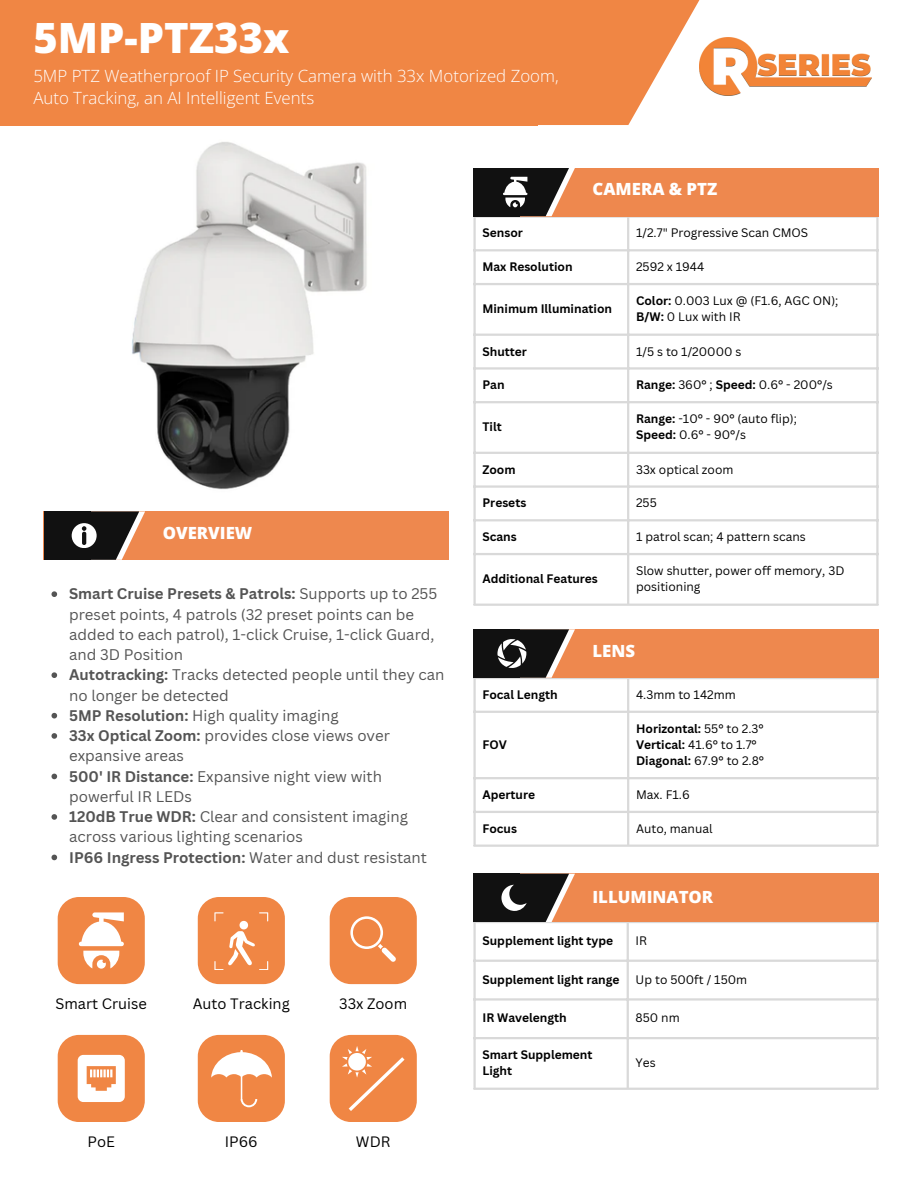
<style>
.page{position:relative;width:918px;height:1188px;background:#fff}
.page>*{position:absolute;margin:0;border:0;box-sizing:border-box;transform-origin:0 0}
.t1{font:800 41.7px "Open Sans";color:#fff}
.t2{font:300 16.8px/22.5px "Open Sans";color:#fff}
.t3{font:800 16.8px "Open Sans";color:#fff}
.t4{font:15px/20.2px "Canva Sans";color:#545454}
.t5{font:700 15px "Canva Sans";color:#545454}
.t6{font:14.7px "Canva Sans";color:#000}
.t7{font:12px/16px "Canva Sans";color:#000}
.t8{font:700 12px/16px "Canva Sans";color:#000}
.s1{font-weight:700}
.s2{font-weight:400}
</style>
<div class="page">
<svg style="left:538px;top:0;width:161px;height:125px;fill:#f08644"></svg>
<div style="left:0;top:0;width:538px;height:125px;background:#f08644"></div>
<div style="left:44px;top:511px;width:405px;height:49px;background:#ee884e"></div>
<div style="left:44px;top:511px;width:46px;height:49px;background:#111"></div>
<hr style="left:473px;top:218px;width:3px;height:386px;background:#d9d9d9">
<hr style="left:627px;top:218px;width:2px;height:386px;background:#d9d9d9">
<hr style="left:876px;top:218px;width:3px;height:386px;background:#d9d9d9">
<hr style="left:473px;top:215px;width:406px;height:3px;background:#d9d9d9">
<hr style="left:473px;top:249px;width:406px;height:2px;background:#d9d9d9">
<hr style="left:473px;top:283px;width:406px;height:2px;background:#d9d9d9">
<hr style="left:473px;top:334px;width:406px;height:2px;background:#d9d9d9">
<hr style="left:473px;top:367px;width:406px;height:3px;background:#d9d9d9">
<hr style="left:473px;top:401px;width:406px;height:2px;background:#d9d9d9">
<hr style="left:473px;top:452px;width:406px;height:2px;background:#d9d9d9">
<hr style="left:473px;top:485px;width:406px;height:3px;background:#d9d9d9">
<hr style="left:473px;top:519px;width:406px;height:2px;background:#d9d9d9">
<hr style="left:473px;top:553px;width:406px;height:2px;background:#d9d9d9">
<hr style="left:473px;top:604px;width:406px;height:2px;background:#d9d9d9">
<hr style="left:473px;top:679px;width:3px;height:166px;background:#d9d9d9">
<hr style="left:627px;top:679px;width:2px;height:166px;background:#d9d9d9">
<hr style="left:876px;top:679px;width:3px;height:166px;background:#d9d9d9">
<hr style="left:473px;top:677px;width:406px;height:2px;background:#d9d9d9">
<hr style="left:473px;top:711px;width:406px;height:2px;background:#d9d9d9">
<hr style="left:473px;top:777px;width:406px;height:2px;background:#d9d9d9">
<hr style="left:473px;top:811px;width:406px;height:2px;background:#d9d9d9">
<hr style="left:473px;top:845px;width:406px;height:2px;background:#d9d9d9">
<div style="left:330px;top:1035px;width:87px;height:87px;background:#f08644;border-radius:21px"></div>
<div style="left:198px;top:897px;width:87px;height:87px;background:#f08644;border-radius:21px"></div>
<div style="left:330px;top:897px;width:87px;height:87px;background:#f08644;border-radius:21px"></div>
<div style="left:198px;top:1035px;width:87px;height:87px;background:#f08644;border-radius:21px"></div>
<svg style="left:342px;top:1046px;width:63px;height:65px"></svg>
<svg style="left:211px;top:1050px;width:61px;height:57px"></svg>
<svg style="left:71px;top:511px;width:74px;height:49px"></svg>
<img style="left:699px;top:37px;width:173px;height:59px">
<div style="left:473px;top:168px;width:406px;height:48px;background:#ee884e"></div>
<div style="left:473px;top:168px;width:47px;height:48px;background:#111"></div>
<svg style="left:503px;top:168px;width:72px;height:48px"></svg>
<div style="left:473px;top:629px;width:406px;height:49px;background:#ee884e"></div>
<div style="left:473px;top:629px;width:47px;height:49px;background:#111"></div>
<img style="left:132px;top:142px;width:235px;height:348px">
<svg style="left:214px;top:912px;width:54px;height:58px"></svg>
<svg style="left:350px;top:916px;width:46px;height:45px"></svg>
<div style="left:58px;top:897px;width:87px;height:87px;background:#f08644;border-radius:21px"></div>
<div style="left:58px;top:1035px;width:87px;height:87px;background:#f08644;border-radius:21px"></div>
<svg style="left:78px;top:1055px;width:47px;height:47px"></svg>
<svg style="left:79px;top:912px;width:45px;height:57px"></svg>
<hr style="left:473px;top:923px;width:3px;height:165px;background:#d9d9d9">
<hr style="left:627px;top:923px;width:2px;height:165px;background:#d9d9d9">
<hr style="left:876px;top:923px;width:3px;height:165px;background:#d9d9d9">
<hr style="left:473px;top:921px;width:406px;height:2px;background:#d9d9d9">
<hr style="left:473px;top:960px;width:406px;height:2px;background:#d9d9d9">
<hr style="left:473px;top:998px;width:406px;height:3px;background:#d9d9d9">
<hr style="left:473px;top:1037px;width:406px;height:2px;background:#d9d9d9">
<hr style="left:473px;top:1088px;width:406px;height:2px;background:#d9d9d9">
<div style="left:473px;top:874px;width:406px;height:48px;background:#ee884e"></div>
<div style="left:473px;top:874px;width:47px;height:48px;background:#111"></div>
<svg style="left:501px;top:874px;width:74px;height:48px"></svg>
<svg style="left:497px;top:629px;width:78px;height:49px"></svg>
<svg style="left:52px;top:591px;width:5px;height:6px"></svg>
<svg style="left:52px;top:672px;width:5px;height:6px"></svg>
<svg style="left:52px;top:713px;width:5px;height:5px"></svg>
<svg style="left:52px;top:733px;width:5px;height:6px"></svg>
<svg style="left:52px;top:774px;width:5px;height:5px"></svg>
<svg style="left:52px;top:814px;width:5px;height:6px"></svg>
<svg style="left:52px;top:855px;width:5px;height:5px"></svg>
<p class="t1" style="left:33px;top:8px;width:258px">5MP-PTZ33x</p>
<p class="t2" style="left:33px;top:64px;width:527px">5MP PTZ Weatherproof IP Security Camera with 33x Motorized Zoom,<br>Auto Tracking, an AI Intelligent Events</p>
<p class="t3" style="left:593px;top:177px;width:126px">CAMERA &amp; PTZ</p>
<h1 class="t8" style="left:482px;top:225px;width:42px">Sensor</h1>
<h3 class="t7" style="left:636px;top:225px;width:174px">1/2.7" Progressive Scan CMOS</h3>
<p class="t8" style="left:482px;top:259px;width:92px">Max Resolution</p>
<p class="t7" style="left:636px;top:259px;width:70px">2592 x 1944</p>
<p class="t8" style="left:482px;top:300px;width:131px">Minimum Illumination</p>
<h2 class="t7" style="left:636px;top:292px;width:204px"><span class="s1">Color:</span> 0.003 Lux @ (F1.6, AGC ON);</h2>
<p class="t7" style="left:636px;top:308px;width:106px"><span class="s1">B/W:</span> 0 Lux with IR</p>
<p class="t3" style="left:163px;top:521px;width:91px">OVERVIEW</p>
<p class="t4" style="left:69px;top:583px;width:370px"><span class="s1">Smart Cruise Presets &amp; Patrols:</span> Supports up to 255 preset points, 4 patrols (32 preset points can be added to each patrol), 1-click Cruise, 1-click Guard, and 3D Position</p>
<p class="t4" style="left:69px;top:664px;width:377px"><span class="s1">Autotracking:</span> Tracks detected people until they can no longer be detected</p>
<p class="t4" style="left:69px;top:705px;width:271px"><span class="s1">5MP Resolution:</span> High quality imaging</p>
<p class="t4" style="left:69px;top:725px;width:322px"><span class="s1">33x Optical Zoom:</span> provides close views over expansive areas</p>
<p class="t4" style="left:69px;top:766px;width:314px"><span class="s1">500' IR Distance:</span> Expansive night view with powerful IR LEDs</p>
<p class="t4" style="left:69px;top:806px;width:340px"><span class="s1">120dB True WDR:</span> Clear and consistent imaging across various lighting scenarios</p>
<p class="t5" style="left:69px;top:846px;width:359px">IP66 Ingress Protection: <span class="s2">Water and dust resistant</span></p>
<p class="t6" style="left:56px;top:993px;width:93px">Smart Cruise</p>
<p class="t6" style="left:193px;top:993px;width:98px">Auto Tracking</p>
<p class="t6" style="left:88px;top:1131px;width:29px">PoE</p>
<p class="t6" style="left:225px;top:1131px;width:34px">IP66</p>
<h2 class="t6" style="left:339px;top:993px;width:69px">33x Zoom</h2>
<p class="t6" style="left:356px;top:1131px;width:36px">WDR</p>
<p class="t8" style="left:482px;top:343px;width:46px">Shutter</p>
<p class="t7" style="left:636px;top:343px;width:107px">1/5 s to 1/20000 s</p>
<p class="t8" style="left:482px;top:377px;width:24px">Pan</p>
<p class="t7" style="left:636px;top:377px;width:198px"><span class="s1">Range:</span> 360° ; <span class="s1">Speed:</span> 0.6° - 200°/s</p>
<p class="t8" style="left:482px;top:418px;width:21px">Tilt</p>
<p class="t7" style="left:636px;top:410px;width:162px"><span class="s1">Range:</span> -10° - 90° (auto flip);</p>
<p class="t7" style="left:636px;top:426px;width:111px"><span class="s1">Speed:</span> 0.6° - 90°/s</p>
<p class="t8" style="left:482px;top:461px;width:35px">Zoom</p>
<p class="t7" style="left:636px;top:461px;width:99px">33x optical zoom</p>
<p class="t8" style="left:482px;top:495px;width:45px">Presets</p>
<p class="t7" style="left:636px;top:495px;width:22px">255</p>
<p class="t8" style="left:482px;top:529px;width:36px">Scans</p>
<p class="t7" style="left:636px;top:529px;width:171px">1 patrol scan; 4 pattern scans</p>
<p class="t8" style="left:482px;top:570px;width:117px">Additional Features</p>
<h4 class="t7" style="left:636px;top:562px;width:210px">Slow shutter, power off memory, 3D positioning</h4>
<p class="t3" style="left:593px;top:639px;width:44px">LENS</p>
<p class="t8" style="left:482px;top:686px;width:77px">Focal Length</p>
<p class="t7" style="left:636px;top:686px;width:101px">4.3mm to 142mm</p>
<p class="t8" style="left:482px;top:736px;width:26px">FOV</p>
<h4 class="t8" style="left:636px;top:720px;width:129px">Horizontal: <span class="s2">55° to 2.3°</span></h4>
<p class="t7" style="left:636px;top:736px;width:122px"><span class="s1">Vertical:</span> 41.6° to 1.7°</p>
<h2 class="t7" style="left:636px;top:752px;width:130px"><span class="s1">Diagonal:</span> 67.9° to 2.8°</h2>
<p class="t8" style="left:482px;top:786px;width:54px">Aperture</p>
<p class="t7" style="left:636px;top:786px;width:55px">Max. F1.6</p>
<p class="t8" style="left:482px;top:820px;width:36px">Focus</p>
<p class="t7" style="left:636px;top:820px;width:78px">Auto, manual</p>
<p class="t3" style="left:592px;top:886px;width:122px">ILLUMINATOR</p>
<p class="t8" style="left:482px;top:932px;width:132px">Supplement light type</p>
<p class="t7" style="left:636px;top:932px;width:13px">IR</p>
<p class="t8" style="left:482px;top:971px;width:139px">Supplement light range</p>
<p class="t7" style="left:636px;top:971px;width:113px">Up to 500ft / 150m</p>
<p class="t8" style="left:482px;top:1010px;width:86px">IR Wavelength</p>
<p class="t7" style="left:636px;top:1010px;width:46px">850 nm</p>
<p class="t8" style="left:482px;top:1046px;width:112px">Smart Supplement<br>Light</p>
<p class="t7" style="left:636px;top:1054px;width:22px">Yes</p>
</div>
